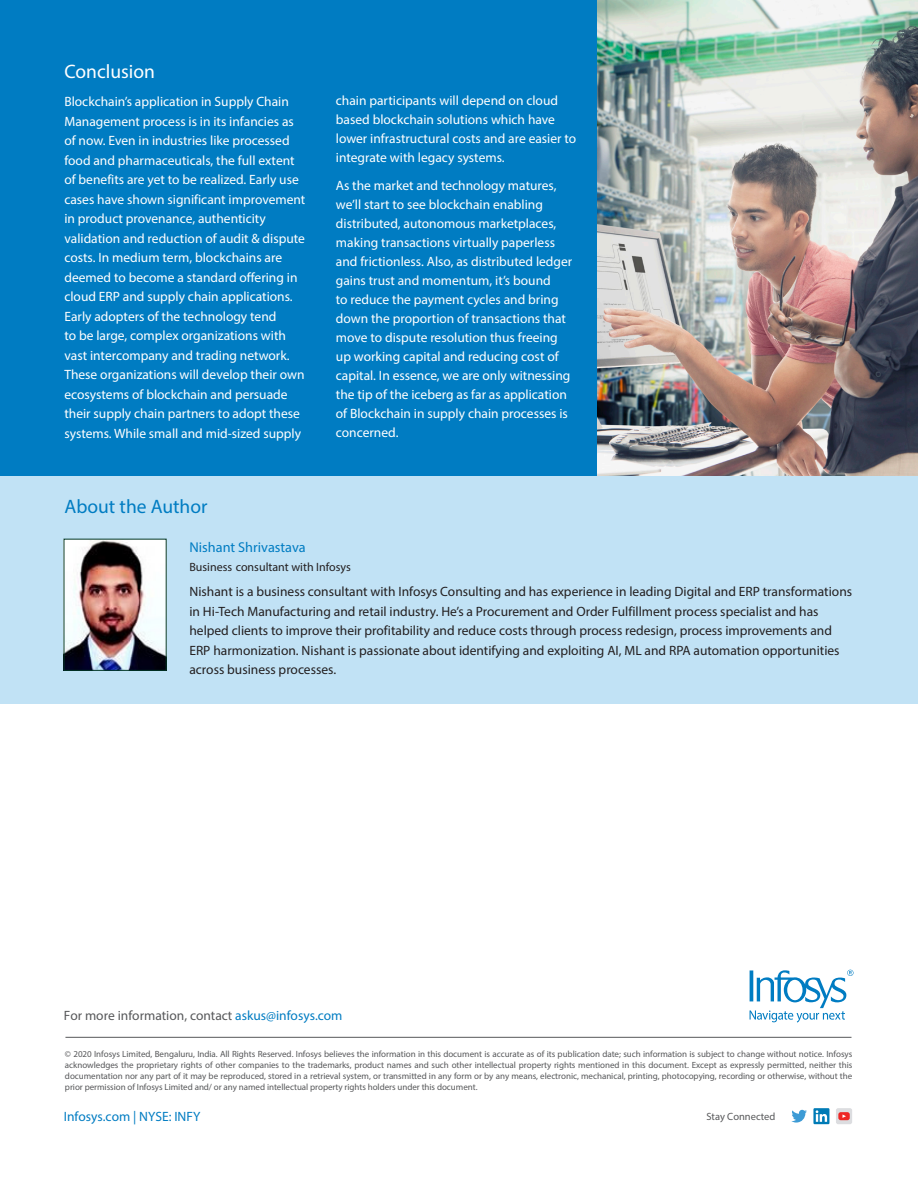
<style>
.page{position:relative;width:918px;height:1188px;background:#fff}
.page>*{position:absolute;margin:0;border:0;box-sizing:border-box;transform-origin:0 0}
.t1{font:19.5px "Myriad Pro";color:#007cc2}
.t2{font:19.5px "Myriad Pro";color:#fff}
.t3{font:14.25px "Myriad Pro";color:#007cc2}
.t4{font:13.5px/19.5px "Myriad Pro";color:#fff}
.t5{font:13.5px/19.5px "Myriad Pro";color:#231f20}
.t6{font:13.5px "Myriad Pro";color:#57585a}
.t7{font:13.5px "Myriad Pro";color:#007cc2}
.t8{font:12px "Myriad Pro";color:#231f20}
.t9{font:10.5px "Myriad Pro";color:#57585a}
.t10{font:9px/10.8px "Myriad Pro";letter-spacing:-.005em;color:#57585a;text-align:justify}
.s1{color:#007cc2}
</style>
<div class="page">
<svg style="left:791px;top:1110px;width:16px;height:13px"></svg>
<svg style="left:813px;top:1108px;width:16px;height:16px"></svg>
<svg style="left:816px;top:1110px;width:11px;height:12px"></svg>
<div style="left:836px;top:1108px;width:16px;height:16px;background:#dcdde0;border-radius:2px"></div>
<svg style="left:838px;top:1112px;width:12px;height:8px"></svg>
<svg style="left:750px;top:970px;width:104px;height:53px"></svg>
<hr style="left:65px;top:1037px;width:787px;height:1px;background:#57585a">
<div style="left:0;top:0;width:918px;height:476px;background:#007cc2"></div>
<img style="left:598px;top:0;width:320px;height:476px">
<div style="left:0;top:476px;width:918px;height:228px;background:#c1e2f5"></div>
<img style="left:66px;top:541px;width:99px;height:128px">
<div style="left:64px;top:539px;width:103px;height:132px;border:1px solid #003624"></div>
<h1 class="t2" style="left:64px;top:60px;width:92px">Conclusion</h1>
<p class="t4" style="left:64px;top:92px;width:242px">Blockchain’s application in Supply Chain Management process is in its infancies as of now. Even in industries like processed food and pharmaceuticals, the full extent of benefits are yet to be realized. Early use cases have shown significant improvement in product provenance, authenticity validation and reduction of audit &amp; dispute costs. In medium term, blockchains are deemed to become a standard offering in cloud ERP and supply chain applications.<br>Early adopters of the technology tend<br>to be large, complex organizations with vast intercompany and trading network.<br>These organizations will develop their own ecosystems of blockchain and persuade their supply chain partners to adopt these systems. While small and mid-sized supply</p>
<p class="t4" style="left:336px;top:91px;width:242px;line-height:19px">chain participants will depend on cloud based blockchain solutions which have lower infrastructural costs and are easier to integrate with legacy systems.</p>
<p class="t4" style="left:336px;top:175px;width:238px;line-height:19px">As the market and technology matures, we’ll start to see blockchain enabling distributed, autonomous marketplaces, making transactions virtually paperless and frictionless. Also, as distributed ledger gains trust and momentum, it’s bound<br>to reduce the payment cycles and bring down the proportion of transactions that move to dispute resolution thus freeing up working capital and reducing cost of capital. In essence, we are only witnessing the tip of the iceberg as far as application of Blockchain in supply chain processes is concerned.</p>
<h1 class="t1" style="left:65px;top:494px;width:144px">About the Author</h1>
<p class="t3" style="left:189px;top:538px;width:118px">Nishant Shrivastava</p>
<p class="t8" style="left:189px;top:560px;width:163px">Business consultant with Infosys</p>
<p class="t5" style="left:189px;top:582px;width:664px">Nishant is a business consultant with Infosys Consulting and has experience in leading Digital and ERP transformations in Hi-Tech Manufacturing and retail industry. He’s a Procurement and Order Fulfillment process specialist and has helped clients to improve their profitability and reduce costs through process redesign, process improvements and ERP harmonization. Nishant is passionate about identifying and exploiting AI, ML and RPA automation opportunities across business processes.</p>
<p class="t6" style="left:64px;top:1007px;width:280px">For more information, contact <span class="s1">askus@infosys.com</span></p>
<p class="t10" style="left:65px;top:1049px;width:789px">© 2020 Infosys Limited, Bengaluru, India. All Rights Reserved. Infosys believes the information in this document is accurate as of its publication date; such information is subject to change without notice. Infosys acknowledges the proprietary rights of other companies to the trademarks, product names and such other intellectual property rights mentioned in this document. Except as expressly permitted, neither this documentation nor any part of it may be reproduced, stored in a retrieval system, or transmitted in any form or by any means, electronic, mechanical, printing, photocopying, recording or otherwise, without the prior permission of Infosys Limited and/ or any named intellectual property rights holders under this document.</p>
<p class="t7" style="left:64px;top:1108px;width:138px">Infosys.com | NYSE: INFY</p>
<p class="t9" style="left:706px;top:1110px;width:70px">Stay Connected</p>
</div>
